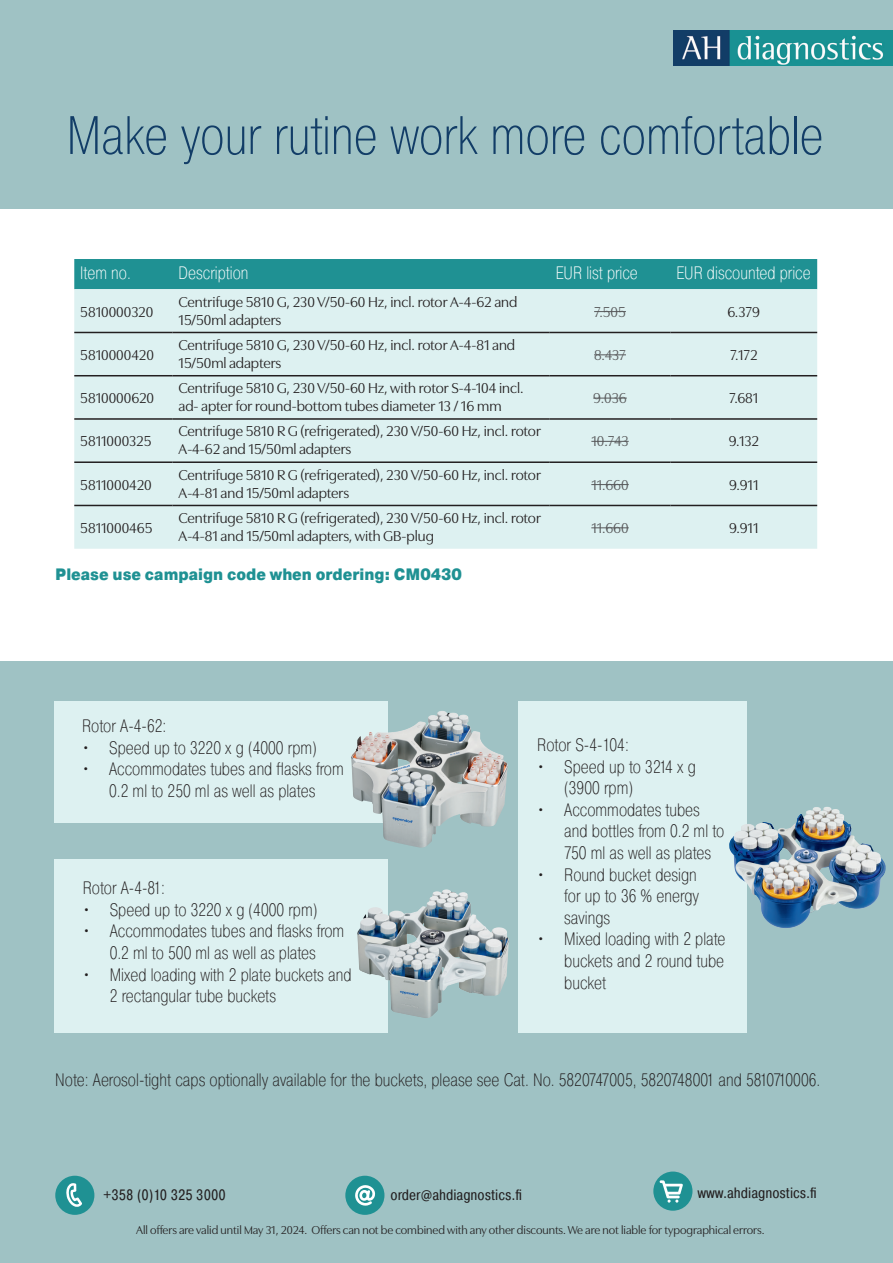
<style>
.page{position:relative;width:893px;height:1263px;background:#fff}
.page>*{position:absolute;margin:0;border:0;box-sizing:border-box;transform-origin:0 0}
.t1{font:200 54px "Pragmatica Cond";color:#123d67}
.t2{font:200 18px/21.6px "Pragmatica Cond";color:#231f20}
.t3{font:200 18px "Pragmatica Cond";color:#fff}
.t4{font:900 16.5px "Pragmatica Cond";color:#1f9193}
.t5{font:15px/18px "Utile Display";color:#231f20}
._2{font:15px "Pragmatica Cond";color:#231f20}
.t6{font:15px "Utile Display";color:#57585a}
.Tabel{font:12px "Utile Display";color:#231f20}
.t7{font:2.1px "Myriad Pro";color:#000}
</style>
<div class="page">
<div style="left:0;top:0;width:893px;height:208px;background:#9fc2c4"></div>
<img style="left:674px;top:30px;width:219px;height:35px">
<div style="left:74px;top:259px;width:743px;height:30px;background:#1f9193"></div>
<div style="left:74px;top:289px;width:743px;height:260px;background:#ddf1f1"></div>
<hr style="left:74px;top:332px;width:99px;height:1px;background:#231f20">
<hr style="left:173px;top:332px;width:377px;height:1px;background:#231f20">
<hr style="left:550px;top:332px;width:120px;height:1px;background:#231f20">
<hr style="left:670px;top:332px;width:147px;height:1px;background:#231f20">
<hr style="left:74px;top:375px;width:99px;height:1px;background:#231f20">
<hr style="left:173px;top:375px;width:377px;height:1px;background:#231f20">
<hr style="left:550px;top:375px;width:120px;height:1px;background:#231f20">
<hr style="left:670px;top:375px;width:147px;height:1px;background:#231f20">
<hr style="left:74px;top:418px;width:99px;height:2px;background:#231f20">
<hr style="left:173px;top:418px;width:377px;height:2px;background:#231f20">
<hr style="left:550px;top:418px;width:120px;height:2px;background:#231f20">
<hr style="left:670px;top:418px;width:147px;height:2px;background:#231f20">
<hr style="left:74px;top:461px;width:99px;height:2px;background:#231f20">
<hr style="left:173px;top:461px;width:377px;height:2px;background:#231f20">
<hr style="left:550px;top:461px;width:120px;height:2px;background:#231f20">
<hr style="left:670px;top:461px;width:147px;height:2px;background:#231f20">
<hr style="left:74px;top:505px;width:99px;height:1px;background:#231f20">
<hr style="left:173px;top:505px;width:377px;height:1px;background:#231f20">
<hr style="left:550px;top:505px;width:120px;height:1px;background:#231f20">
<hr style="left:670px;top:505px;width:147px;height:1px;background:#231f20">
<hr style="left:594px;top:311px;width:32px;height:1px;background:#57585a">
<hr style="left:594px;top:355px;width:32px;height:1px;background:#57585a">
<hr style="left:593px;top:398px;width:34px;height:1px;background:#57585a">
<hr style="left:591px;top:441px;width:38px;height:1px;background:#57585a">
<hr style="left:591px;top:484px;width:38px;height:1px;background:#57585a">
<hr style="left:591px;top:528px;width:38px;height:1px;background:#57585a">
<div style="left:0;top:661px;width:893px;height:602px;background:#9fc2c4"></div>
<div style="left:54px;top:702px;width:333px;height:121px;background:#ddf1f1"></div>
<div style="left:54px;top:859px;width:333px;height:174px;background:#ddf1f1"></div>
<div style="left:518px;top:702px;width:228px;height:331px;background:#ddf1f1"></div>
<img style="left:351px;top:711px;width:153px;height:137px">
<img style="left:357px;top:889px;width:152px;height:130px">
<img style="left:729px;top:806px;width:150px;height:122px">
<div style="left:653px;top:1171px;width:39px;height:40px;background:#1f9193;border-radius:50%"></div>
<svg style="left:660px;top:1180px;width:23px;height:22px"></svg>
<div style="left:55px;top:1176px;width:39px;height:39px;background:#1f9193;border-radius:50%"></div>
<svg style="left:58px;top:1178px;width:32px;height:35px"></svg>
<div style="left:345px;top:1176px;width:39px;height:39px;background:#1f9193;border-radius:50%"></div>
<svg style="left:355px;top:1185px;width:20px;height:21px"></svg>
<p class="t1" style="left:67px;top:104px;width:758px">Make your rutine work more comfortable</p>
<p class="t3" style="left:80px;top:262px;width:52px">Item no.</p>
<p class="t3" style="left:179px;top:262px;width:71px">Description</p>
<p class="t3" style="left:556px;top:262px;width:84px">EUR list price</p>
<p class="t3" style="left:676px;top:262px;width:136px">EUR discounted price</p>
<p class="t5" style="left:80px;top:301px;width:74px">5810000320</p>
<p class="t5" style="left:179px;top:291px;width:340px">Centrifuge 5810 G, 230 V/50-60 Hz, incl. rotor A-4-62 and<br>15/50ml adapters</p>
<p class="t6" style="left:594px;top:300px;width:33px">7.505</p>
<p class="t5" style="left:727px;top:301px;width:34px">6.379</p>
<p class="t5" style="left:80px;top:344px;width:75px">5810000420</p>
<p class="t5" style="left:179px;top:334px;width:338px">Centrifuge 5810 G, 230 V/50-60 Hz, incl. rotor A-4-81 and<br>15/50ml adapters</p>
<p class="t6" style="left:594px;top:343px;width:33px">8.437</p>
<p class="t5" style="left:730px;top:344px;width:29px">7.172</p>
<p class="t5" style="left:80px;top:388px;width:75px">5810000620</p>
<p class="t5" style="left:179px;top:378px;width:347px">Centrifuge 5810 G, 230 V/50-60 Hz, with rotor S-4-104 incl. ad- apter for round-bottom tubes diameter 13 / 16 mm</p>
<p class="t6" style="left:593px;top:386px;width:35px">9.036</p>
<p class="t5" style="left:729px;top:388px;width:31px">7.681</p>
<p class="t5" style="left:80px;top:431px;width:73px">5811000325</p>
<p class="t5" style="left:179px;top:421px;width:364px">Centrifuge 5810 R G (refrigerated), 230 V/50-60 Hz, incl. rotor<br>A-4-62 and 15/50ml adapters</p>
<p class="t6" style="left:591px;top:430px;width:39px">10.743</p>
<p class="t5" style="left:729px;top:431px;width:32px">9.132</p>
<p class="t5" style="left:80px;top:474px;width:73px">5811000420</p>
<p class="t5" style="left:179px;top:464px;width:364px">Centrifuge 5810 R G (refrigerated), 230 V/50-60 Hz, incl. rotor<br>A-4-81 and 15/50ml adapters</p>
<p class="t6" style="left:591px;top:473px;width:39px">11.660</p>
<p class="t5" style="left:729px;top:474px;width:31px">9.911</p>
<p class="t5" style="left:80px;top:517px;width:74px">5811000465</p>
<p class="t5" style="left:179px;top:507px;width:364px">Centrifuge 5810 R G (refrigerated), 230 V/50-60 Hz, incl. rotor<br>A-4-81 and 15/50ml adapters, with GB-plug</p>
<p class="t6" style="left:591px;top:516px;width:39px">11.660</p>
<p class="t5" style="left:729px;top:517px;width:31px">9.911</p>
<p class="t4" style="left:55px;top:563px;width:408px">Please use campaign code when ordering: CM0430</p>
<p class="t2" style="left:82px;top:715px;width:86px">Rotor A-4-62:</p>
<p class="t2" style="left:82px;top:737px;width:236px">• Speed up to 3220 x g (4000 rpm)</p>
<p class="t2" style="left:82px;top:758px;width:263px;text-align:center">• Accommodates tubes and flasks from<br>0.2 ml to 250 ml as well as plates</p>
<p class="t2" style="left:83px;top:877px;width:84px">Rotor A-4-81:</p>
<p class="t2" style="left:83px;top:899px;width:236px">• Speed up to 3220 x g (4000 rpm)</p>
<p class="t2" style="left:83px;top:921px;width:263px;text-align:center">• Accommodates tubes and flasks from<br>0.2 ml to 500 ml as well as plates</p>
<p class="t2" style="left:110px;top:964px;width:243px;text-indent:-27px">• Mixed loading with 2 plate buckets and<br>2 rectangular tube buckets</p>
<p class="t2" style="left:537px;top:734px;width:93px">Rotor S-4-104:</p>
<p class="t2" style="left:564px;top:756px;width:133px;text-indent:-27px">• Speed up to 3214 x g (3900 rpm)</p>
<p class="t2" style="left:564px;top:799px;width:162px;text-indent:-27px">• Accommodates tubes and bottles from 0.2 ml to<br>750 ml as well as plates</p>
<p class="t2" style="left:564px;top:864px;width:136px;text-indent:-27px">• Round bucket design for up to 36 % energy savings</p>
<p class="t2" style="left:564px;top:928px;width:163px;text-align:justify;text-indent:-27px">• Mixed loading with 2 plate buckets and 2 round tube bucket</p>
<p class="t2" style="left:55px;top:1069px;width:766px">Note: Aerosol-tight caps optionally available for the buckets, please see Cat. No. 5820747005, 5820748001 and 5810710006.</p>
<p class="_2" style="left:103px;top:1186px;width:124px">+358 (0)10 325 3000</p>
<p class="_2" style="left:391px;top:1186px;width:133px">order@ahdiagnostics.fi</p>
<p class="_2" style="left:697px;top:1183px;width:121px">www.ahdiagnostics.fi</p>
<p class="t7" style="left:111px;top:1194px;width:14px;rotate:24deg">blå alm. streg</p>
<p class="Tabel" style="left:136px;top:1220px;width:630px">All offers are valid until May 31, 2024. Offers can not be combined with any other discounts. We are not liable for typographical errors.</p>
</div>
